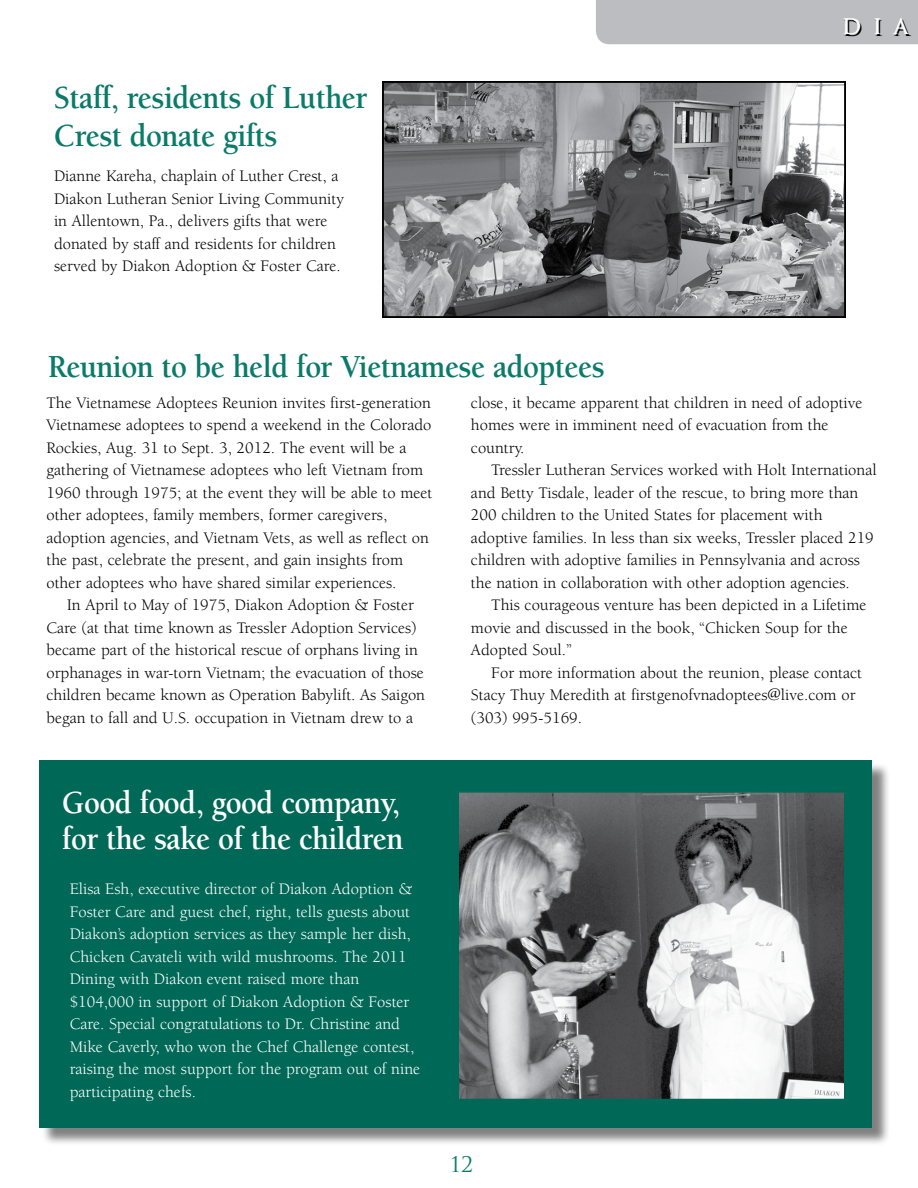
<style>
.page{position:relative;width:918px;height:1188px;background:#fff}
.page>*{position:absolute;margin:0;border:0;box-sizing:border-box;transform-origin:0 0}
.t1{font:700 33px/37.5px "Berkeley Std";letter-spacing:-.02em;color:#0a7a69;scale:.93 1}
.t2{font:700 33px/36px "Berkeley Std";letter-spacing:-.02em;color:#fff;scale:.93 1}
.t3{font:700 21px "Trajan Pro";color:#000}
.t4{font:21px "Trajan Pro";color:#0a7a69}
.t5{font:16.5px/22.5px "Berkeley Std";color:#000}
.t6{font:16.5px/22.5px "Berkeley Std";color:#fff}
</style>
<div class="page">
<div style="left:596px;top:0;width:322px;height:44px;background:#bcbdc0"></div>
<img style="left:385px;top:84px;width:458px;height:231px">
<div style="left:382px;top:81px;width:464px;height:237px;border:2px solid #000"></div>
<div style="left:41px;top:762px;width:856px;height:390px;background:#000;opacity:.5"></div>
<div style="left:39px;top:760px;width:833px;height:367px;background:#006857"></div>
<img style="left:461px;top:794px;width:382px;height:303px">
<div style="left:458px;top:791px;width:388px;height:309px;border:2px solid #006857"></div>
<h1 class="t1" style="left:54px;top:80px;width:339px">Staff, residents of Luther<br>Crest donate gifts</h1>
<p class="t5" style="left:54px;top:165px;width:292px">Dianne Kareha, chaplain of Luther Crest, a Diakon Lutheran Senior Living Community in Allentown, Pa., delivers gifts that were donated by staff and residents for children served by Diakon Adoption &amp; Foster Care.</p>
<h1 class="t1" style="left:48px;top:348px;width:601px">Reunion to be held for Vietnamese adoptees</h1>
<p class="t3" style="left:843px;top:15px;width:68px">DIA</p>
<p class="t5" style="left:46px;top:391px;width:388px">The Vietnamese Adoptees Reunion invites first-generation Vietnamese adoptees to spend a weekend in the Colorado Rockies, Aug. 31 to Sept. 3, 2012. The event will be a gathering of Vietnamese adoptees who left Vietnam from 1960 through 1975; at the event they will be able to meet other adoptees, family members, former caregivers, adoption agencies, and Vietnam Vets, as well as reflect on the past, celebrate the present, and gain insights from other adoptees who have shared similar experiences.</p>
<p class="t5" style="left:46px;top:594px;width:380px;text-indent:20px">In April to May of 1975, Diakon Adoption &amp; Foster Care (at that time known as Tressler Adoption Services) became part of the historical rescue of orphans living in orphanages in war-torn Vietnam; the evacuation of those children became known as Operation Babylift. As Saigon began to fall and U.S. occupation in Vietnam drew to a</p>
<p class="t5" style="left:471px;top:392px;width:393px">close, it became apparent that children in need of adoptive homes were in imminent need of evacuation from the country.</p>
<p class="t5" style="left:471px;top:459px;width:407px;text-indent:20px">Tressler Lutheran Services worked with Holt International and Betty Tisdale, leader of the rescue, to bring more than 200 children to the United States for placement with adoptive families. In less than six weeks, Tressler placed 219 children with adoptive families in Pennsylvania and across the nation in collaboration with other adoption agencies.</p>
<p class="t5" style="left:471px;top:594px;width:397px;text-indent:20px">This courageous venture has been depicted in a Lifetime movie and discussed in the book, “Chicken Soup for the<br>Adopted Soul.”</p>
<p class="t5" style="left:471px;top:662px;width:393px;text-indent:20px">For more information about the reunion, please contact<br>Stacy Thuy Meredith at firstgenofvnadoptees@live.com or (303) 995-5169.</p>
<h1 class="t2" style="left:62px;top:785px;width:369px">Good food, good company, for the sake of the children</h1>
<p class="t6" style="left:70px;top:878px;width:352px">Elisa Esh, executive director of Diakon Adoption &amp; Foster Care and guest chef, right, tells guests about Diakon’s adoption services as they sample her dish, Chicken Cavateli with wild mushrooms. The 2011<br>Dining with Diakon event raised more than $104,000 in support of Diakon Adoption &amp; Foster Care. Special congratulations to Dr. Christine and Mike Caverly, who won the Chef Challenge contest, raising the most support for the program out of nine participating chefs.</p>
<p class="t4" style="left:450px;top:1151px;width:25px">12</p>
</div>
